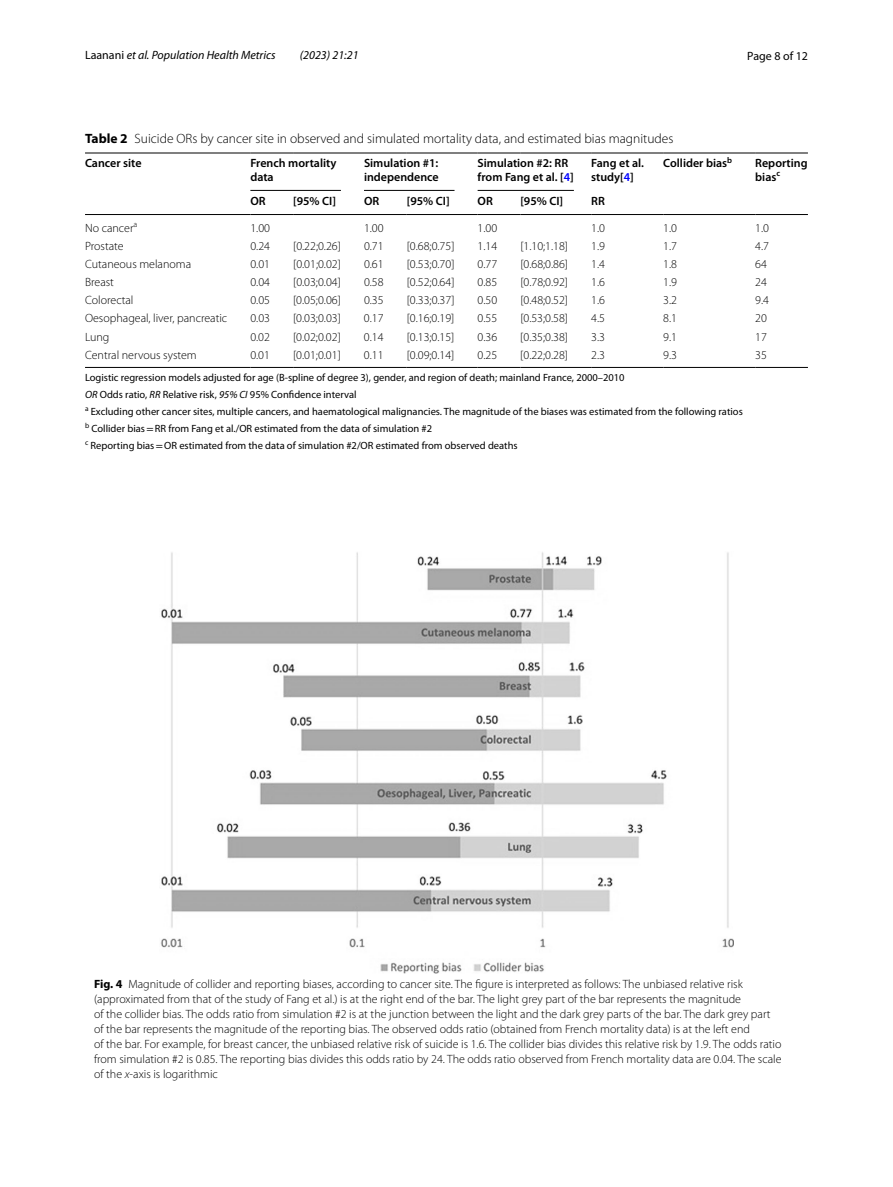
<style>
.page{position:relative;width:893px;height:1187px;background:#fff}
.page>*{position:absolute;margin:0;border:0;box-sizing:border-box;transform-origin:0 0}
.t1{font:300 13.5px "Myriad Pro";color:#000}
.t2{font:300 12px/15px "Myriad Pro";color:#000}
.t3{font:600 12px/13.5px "Myriad Pro";color:#000}
.t4{font:italic 12px "Myriad Pro";color:#000}
.t5{font:12px "Myriad Pro";color:#000}
.t6{font:10.5px/17px "Myriad Pro";color:#000}
.s1{font-style:normal}
.s2{font-weight:700}
.s3{color:#00f}
.s4{font-style:italic}
.s5{font-family:"STIX"}
</style>
<div class="page">
<hr style="left:85px;top:153px;width:165px;height:1px;background:#000">
<hr style="left:85px;top:214px;width:165px;height:1px;background:#000">
<hr style="left:250px;top:153px;width:43px;height:1px;background:#000">
<hr style="left:293px;top:153px;width:71px;height:1px;background:#000">
<hr style="left:364px;top:153px;width:43px;height:1px;background:#000">
<hr style="left:407px;top:153px;width:71px;height:1px;background:#000">
<hr style="left:478px;top:153px;width:42px;height:1px;background:#000">
<hr style="left:520px;top:153px;width:71px;height:1px;background:#000">
<hr style="left:591px;top:153px;width:72px;height:1px;background:#000">
<hr style="left:663px;top:153px;width:92px;height:1px;background:#000">
<hr style="left:663px;top:214px;width:92px;height:1px;background:#000">
<hr style="left:755px;top:153px;width:53px;height:1px;background:#000">
<hr style="left:755px;top:214px;width:53px;height:1px;background:#000">
<hr style="left:250px;top:214px;width:43px;height:1px;background:#000">
<hr style="left:293px;top:214px;width:71px;height:1px;background:#000">
<hr style="left:364px;top:214px;width:43px;height:1px;background:#000">
<hr style="left:407px;top:214px;width:71px;height:1px;background:#000">
<hr style="left:478px;top:214px;width:42px;height:1px;background:#000">
<hr style="left:520px;top:214px;width:71px;height:1px;background:#000">
<hr style="left:591px;top:214px;width:72px;height:1px;background:#000">
<hr style="left:85px;top:367px;width:165px;height:1px;background:#000">
<hr style="left:250px;top:367px;width:43px;height:1px;background:#000">
<hr style="left:293px;top:367px;width:71px;height:1px;background:#000">
<hr style="left:364px;top:367px;width:43px;height:1px;background:#000">
<hr style="left:407px;top:367px;width:71px;height:1px;background:#000">
<hr style="left:478px;top:367px;width:42px;height:1px;background:#000">
<hr style="left:520px;top:367px;width:71px;height:1px;background:#000">
<hr style="left:591px;top:367px;width:72px;height:1px;background:#000">
<hr style="left:663px;top:367px;width:92px;height:1px;background:#000">
<hr style="left:755px;top:367px;width:53px;height:1px;background:#000">
<hr style="left:250px;top:190px;width:91px;height:1px;background:#000">
<hr style="left:364px;top:190px;width:90px;height:1px;background:#000">
<hr style="left:478px;top:190px;width:96px;height:1px;background:#000">
<img style="left:160px;top:552px;width:573px;height:420px">
<p class="t4" style="left:85px;top:48px;width:192px"><span class="s1">Laanani</span> et al. Population Health Metrics</p>
<p class="t4" style="left:300px;top:48px;width:60px">(2023) 21:21</p>
<p class="t5" style="left:747px;top:48px;width:62px">Page 8 of 12</p>
<p class="t1" style="left:85px;top:131px;width:590px"><span class="s2">Table 2</span> Suicide ORs by cancer site in observed and simulated mortality data, and estimated bias magnitudes</p>
<p class="t3" style="left:85px;top:156px;width:58px">Cancer site</p>
<p class="t3" style="left:250px;top:156px;width:88px">French mortality data</p>
<p class="t3" style="left:364px;top:156px;width:76px">Simulation #1: independence</p>
<p class="t3" style="left:478px;top:156px;width:98px">Simulation #2: RR from Fang et al. [<span class="s3">4</span>]</p>
<p class="t3" style="left:591px;top:156px;width:54px">Fang et al. study[<span class="s3">4</span>]</p>
<p class="t3" style="left:663px;top:156px;width:70px">Collider bias<sup>b</sup></p>
<p class="t3" style="left:755px;top:156px;width:54px">Reporting bias<sup>c</sup></p>
<p class="t3" style="left:250px;top:194px;width:17px">OR</p>
<p class="t3" style="left:293px;top:194px;width:44px">[95% CI]</p>
<p class="t3" style="left:364px;top:194px;width:17px">OR</p>
<p class="t3" style="left:407px;top:194px;width:44px">[95% CI]</p>
<p class="t3" style="left:478px;top:194px;width:17px">OR</p>
<p class="t3" style="left:520px;top:194px;width:44px">[95% CI]</p>
<p class="t3" style="left:591px;top:194px;width:15px">RR</p>
<p class="t2" style="left:85px;top:220px;width:54px">No cancer<sup>a</sup></p>
<p class="t2" style="left:250px;top:220px;width:21px">1.00</p>
<p class="t2" style="left:364px;top:220px;width:21px">1.00</p>
<p class="t2" style="left:478px;top:220px;width:21px">1.00</p>
<p class="t2" style="left:591px;top:220px;width:15px">1.0</p>
<p class="t2" style="left:663px;top:220px;width:15px">1.0</p>
<p class="t2" style="left:755px;top:220px;width:15px">1.0</p>
<p class="t2" style="left:85px;top:238px;width:40px">Prostate</p>
<p class="t2" style="left:250px;top:238px;width:21px">0.24</p>
<p class="t2" style="left:293px;top:238px;width:49px">[0.22;0.26]</p>
<p class="t2" style="left:364px;top:238px;width:21px">0.71</p>
<p class="t2" style="left:407px;top:238px;width:49px">[0.68;0.75]</p>
<p class="t2" style="left:478px;top:238px;width:21px">1.14</p>
<p class="t2" style="left:520px;top:238px;width:49px">[1.10;1.18]</p>
<p class="t2" style="left:591px;top:238px;width:15px">1.9</p>
<p class="t2" style="left:663px;top:238px;width:15px">1.7</p>
<p class="t2" style="left:755px;top:238px;width:15px">4.7</p>
<p class="t2" style="left:85px;top:257px;width:108px">Cutaneous melanoma</p>
<p class="t2" style="left:250px;top:257px;width:21px">0.01</p>
<p class="t2" style="left:293px;top:257px;width:49px">[0.01;0.02]</p>
<p class="t2" style="left:364px;top:257px;width:21px">0.61</p>
<p class="t2" style="left:407px;top:257px;width:49px">[0.53;0.70]</p>
<p class="t2" style="left:478px;top:257px;width:21px">0.77</p>
<p class="t2" style="left:520px;top:257px;width:49px">[0.68;0.86]</p>
<p class="t2" style="left:591px;top:257px;width:15px">1.4</p>
<p class="t2" style="left:663px;top:257px;width:15px">1.8</p>
<p class="t2" style="left:755px;top:257px;width:13px">64</p>
<p class="t2" style="left:85px;top:275px;width:30px">Breast</p>
<p class="t2" style="left:250px;top:275px;width:21px">0.04</p>
<p class="t2" style="left:293px;top:275px;width:49px">[0.03;0.04]</p>
<p class="t2" style="left:364px;top:275px;width:21px">0.58</p>
<p class="t2" style="left:407px;top:275px;width:49px">[0.52;0.64]</p>
<p class="t2" style="left:478px;top:275px;width:21px">0.85</p>
<p class="t2" style="left:520px;top:275px;width:49px">[0.78;0.92]</p>
<p class="t2" style="left:591px;top:275px;width:15px">1.6</p>
<p class="t2" style="left:663px;top:275px;width:15px">1.9</p>
<p class="t2" style="left:755px;top:275px;width:13px">24</p>
<p class="t2" style="left:85px;top:293px;width:50px">Colorectal</p>
<p class="t2" style="left:250px;top:293px;width:21px">0.05</p>
<p class="t2" style="left:293px;top:293px;width:49px">[0.05;0.06]</p>
<p class="t2" style="left:364px;top:293px;width:21px">0.35</p>
<p class="t2" style="left:407px;top:293px;width:49px">[0.33;0.37]</p>
<p class="t2" style="left:478px;top:293px;width:21px">0.50</p>
<p class="t2" style="left:520px;top:293px;width:49px">[0.48;0.52]</p>
<p class="t2" style="left:591px;top:293px;width:15px">1.6</p>
<p class="t2" style="left:663px;top:293px;width:15px">3.2</p>
<p class="t2" style="left:755px;top:293px;width:15px">9.4</p>
<p class="t2" style="left:85px;top:311px;width:144px">Oesophageal, liver, pancreatic</p>
<p class="t2" style="left:250px;top:311px;width:21px">0.03</p>
<p class="t2" style="left:293px;top:311px;width:49px">[0.03;0.03]</p>
<p class="t2" style="left:364px;top:311px;width:21px">0.17</p>
<p class="t2" style="left:407px;top:311px;width:49px">[0.16;0.19]</p>
<p class="t2" style="left:478px;top:311px;width:21px">0.55</p>
<p class="t2" style="left:520px;top:311px;width:49px">[0.53;0.58]</p>
<p class="t2" style="left:591px;top:311px;width:15px">4.5</p>
<p class="t2" style="left:663px;top:311px;width:15px">8.1</p>
<p class="t2" style="left:755px;top:311px;width:13px">20</p>
<p class="t2" style="left:85px;top:329px;width:26px">Lung</p>
<p class="t2" style="left:250px;top:329px;width:21px">0.02</p>
<p class="t2" style="left:293px;top:329px;width:49px">[0.02;0.02]</p>
<p class="t2" style="left:364px;top:329px;width:21px">0.14</p>
<p class="t2" style="left:407px;top:329px;width:49px">[0.13;0.15]</p>
<p class="t2" style="left:478px;top:329px;width:21px">0.36</p>
<p class="t2" style="left:520px;top:329px;width:49px">[0.35;0.38]</p>
<p class="t2" style="left:591px;top:329px;width:15px">3.3</p>
<p class="t2" style="left:663px;top:329px;width:15px">9.1</p>
<p class="t2" style="left:755px;top:329px;width:13px">17</p>
<p class="t2" style="left:85px;top:347px;width:113px">Central nervous system</p>
<p class="t2" style="left:250px;top:347px;width:21px">0.01</p>
<p class="t2" style="left:293px;top:347px;width:49px">[0.01;0.01]</p>
<p class="t2" style="left:364px;top:347px;width:21px">0.11</p>
<p class="t2" style="left:407px;top:347px;width:49px">[0.09;0.14]</p>
<p class="t2" style="left:478px;top:347px;width:21px">0.25</p>
<p class="t2" style="left:520px;top:347px;width:49px">[0.22;0.28]</p>
<p class="t2" style="left:591px;top:347px;width:15px">2.3</p>
<p class="t2" style="left:663px;top:347px;width:15px">9.3</p>
<p class="t2" style="left:755px;top:347px;width:13px">35</p>
<p class="t6" style="left:85px;top:369px;width:659px">Logistic regression models adjusted for age (B-spline of degree 3), gender, and region of death; mainland France, 2000–2010<br><span class="s4">OR</span> Odds ratio, <span class="s4">RR</span> Relative risk, <span class="s4">95% CI</span> 95% Confidence interval<br><sup>a</sup> Excluding other cancer sites, multiple cancers, and haematological malignancies. The magnitude of the biases was estimated from the following ratios <sup>b</sup> Collider bias<span class="s5">=</span>RR from Fang et al./OR estimated from the data of simulation #2<br><sup>c</sup> Reporting bias<span class="s5">=</span>OR estimated from the data of simulation #2/OR estimated from observed deaths</p>
<p class="t2" style="left:94px;top:976px;width:689px"><span class="s2">Fig. 4</span> Magnitude of collider and reporting biases, according to cancer site. The figure is interpreted as follows: The unbiased relative risk (approximated from that of the study of Fang et al.) is at the right end of the bar. The light grey part of the bar represents the magnitude<br>of the collider bias. The odds ratio from simulation #2 is at the junction between the light and the dark grey parts of the bar. The dark grey part of the bar represents the magnitude of the reporting bias. The observed odds ratio (obtained from French mortality data) is at the left end<br>of the bar. For example, for breast cancer, the unbiased relative risk of suicide is 1.6. The collider bias divides this relative risk by 1.9. The odds ratio from simulation #2 is 0.85. The reporting bias divides this odds ratio by 24. The odds ratio observed from French mortality data are 0.04. The scale of the <span class="s4">x</span>-axis is logarithmic</p>
</div>
